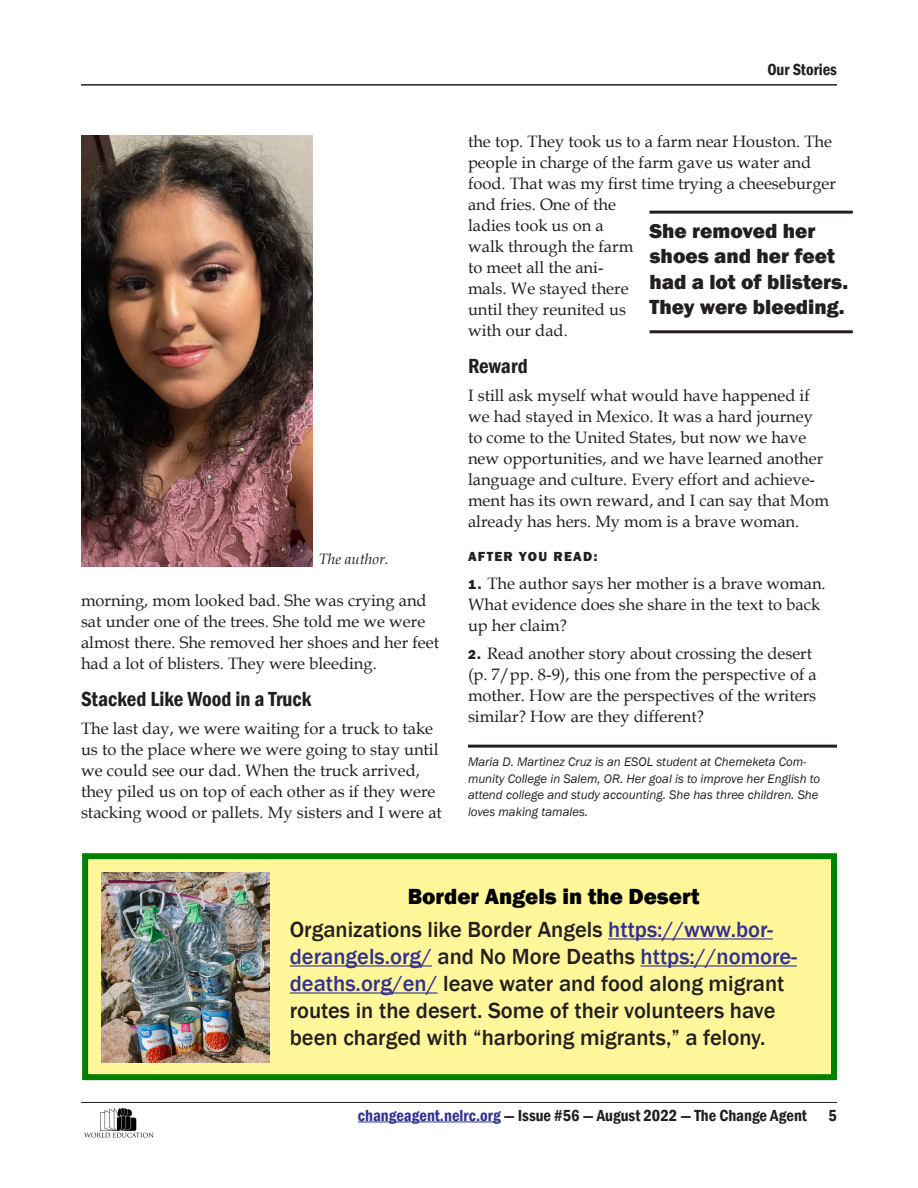
<style>
.page{position:relative;width:918px;height:1188px;background:#fff}
.page>*{position:absolute;margin:0;border:0;box-sizing:border-box;transform-origin:0 0}
.Box_Text{font:500 22.5px/27px "Franklin Gothic";color:#231f20}
.box_header{font:800 22.5px "Franklin Gothic";color:#000}
.Pull{font:800 21px/25.5px "Franklin Gothic";color:#231f20}
.heading_1{font:600 condensed 21px "Franklin Gothic";color:#231f20}
.Body_Text_No_Indent{font:16.5px/21px "Book Antiqua";color:#231f20}
.Body_Text{font:16.5px/21px "Book Antiqua";color:#231f20}
.t1{font:600 condensed 16.5px "Franklin Gothic";color:#231f20}
.t2{font:italic 15px "Book Antiqua";color:#231f20}
.Body_Text_No_Indent-2{font:800 13.5px "Franklin Gothic";letter-spacing:.1em;color:#231f20}
.bio{font:italic 12.75px/16.5px "Franklin Gothic";color:#231f20}
.s1{font-family:"Franklin Gothic";font-weight:800;font-size:13.5px}
.s2{color:#323092}
</style>
<div class="page">
<hr style="left:358px;top:1122px;width:143px;height:1px;background:#323092">
<hr style="left:81px;top:84px;width:756px;height:2px;background:#231f20">
<hr style="left:81px;top:1102px;width:756px;height:1px;background:#231f20">
<img style="left:81px;top:135px;width:232px;height:432px">
<hr style="left:650px;top:211px;width:203px;height:3px;background:#231f20">
<hr style="left:650px;top:330px;width:203px;height:3px;background:#231f20">
<div style="left:85px;top:856px;width:749px;height:221px;background:#fff79a"></div>
<hr style="left:608px;top:938px;width:165px;height:2px;background:#323092">
<hr style="left:290px;top:965px;width:142px;height:2px;background:#323092">
<hr style="left:641px;top:965px;width:156px;height:2px;background:#323092">
<hr style="left:290px;top:992px;width:148px;height:2px;background:#323092">
<div style="left:82px;top:853px;width:755px;height:227px;border:6px solid #008000"></div>
<hr style="left:468px;top:745px;width:369px;height:3px;background:#231f20">
<img style="left:84px;top:1108px;width:70px;height:30px">
<img style="left:102px;top:872px;width:168px;height:191px">
<p class="t2" style="left:319px;top:548px;width:71px">The author.</p>
<p class="Body_Text" style="left:81px;top:590px;width:360px">morning, mom looked bad. She was crying and sat under one of the trees. She told me we were almost there. She removed her shoes and her feet had a lot of blisters. They were bleeding.</p>
<p class="heading_1" style="left:81px;top:685px;width:232px">Stacked Like Wood in a Truck</p>
<p class="Body_Text_No_Indent" style="left:81px;top:717px;width:362px">The last day, we were waiting for a truck to take us to the place where we were going to stay until we could see our dad. When the truck arrived, they piled us on top of each other as if they were stacking wood or pallets. My sisters and I were at</p>
<p class="t1" style="left:767px;top:58px;width:71px">Our Stories</p>
<p class="Body_Text_No_Indent" style="left:468px;top:131px;width:370px">the top. They took us to a farm near Houston. The people in charge of the farm gave us water and food. That was my first time trying a cheeseburger and fries. One of the<br>ladies took us on a<br>walk through the farm<br>to meet all the ani-<br>mals. We stayed there<br>until they reunited us<br>with our dad.</p>
<p class="heading_1" style="left:468px;top:352px;width:61px">Reward</p>
<p class="Body_Text_No_Indent" style="left:468px;top:384px;width:363px">I still ask myself what would have happened if we had stayed in Mexico. It was a hard journey to come to the United States, but now we have new opportunities, and we have learned another language and culture. Every effort and achieve&shy;ment has its own reward, and I can say that Mom already has hers. My mom is a brave woman.</p>
<p class="Body_Text_No_Indent-2" style="left:468px;top:548px;width:131px">AFTER YOU READ:</p>
<p class="Body_Text_No_Indent" style="left:468px;top:573px;width:359px"><span class="s1">1.</span> The author says her mother is a brave woman.<br>What evidence does she share in the text to back up her claim?</p>
<p class="Body_Text_No_Indent" style="left:468px;top:642px;width:350px"><span class="s1">2.</span> Read another story about crossing the desert (p. 7/pp. 8-9), this one from the perspective of a mother. How are the perspectives of the writers similar? How are they different?</p>
<p class="bio" style="left:468px;top:754px;width:354px">Maria D. Martinez Cruz is an ESOL student at Chemeketa Com&shy;munity College in Salem, OR. Her goal is to improve her English to attend college and study accounting. She has three children. She loves making tamales.</p>
<p class="Pull" style="left:650px;top:218px;width:200px">She removed her shoes and her feet had a lot of blisters.<br>They were bleeding.</p>
<p class="box_header" style="left:408px;top:882px;width:293px">Border Angels in the Desert</p>
<p class="Box_Text" style="left:290px;top:917px;width:509px">Organizations like Border Angels <span class="s2">https://www.bor&shy;derangels.org/</span> and No More Deaths <span class="s2">https://nomore&shy;deaths.org/en/</span> leave water and food along migrant routes in the desert. Some of their volunteers have been charged with “harboring migrants,” a felony.</p>
<p class="t1" style="left:358px;top:1104px;width:451px"><span class="s2">changeagent.nelrc.org</span> — Issue #56 — August 2022 — The Change Agent</p>
<p class="t1" style="left:829px;top:1104px;width:10px">5</p>
</div>
